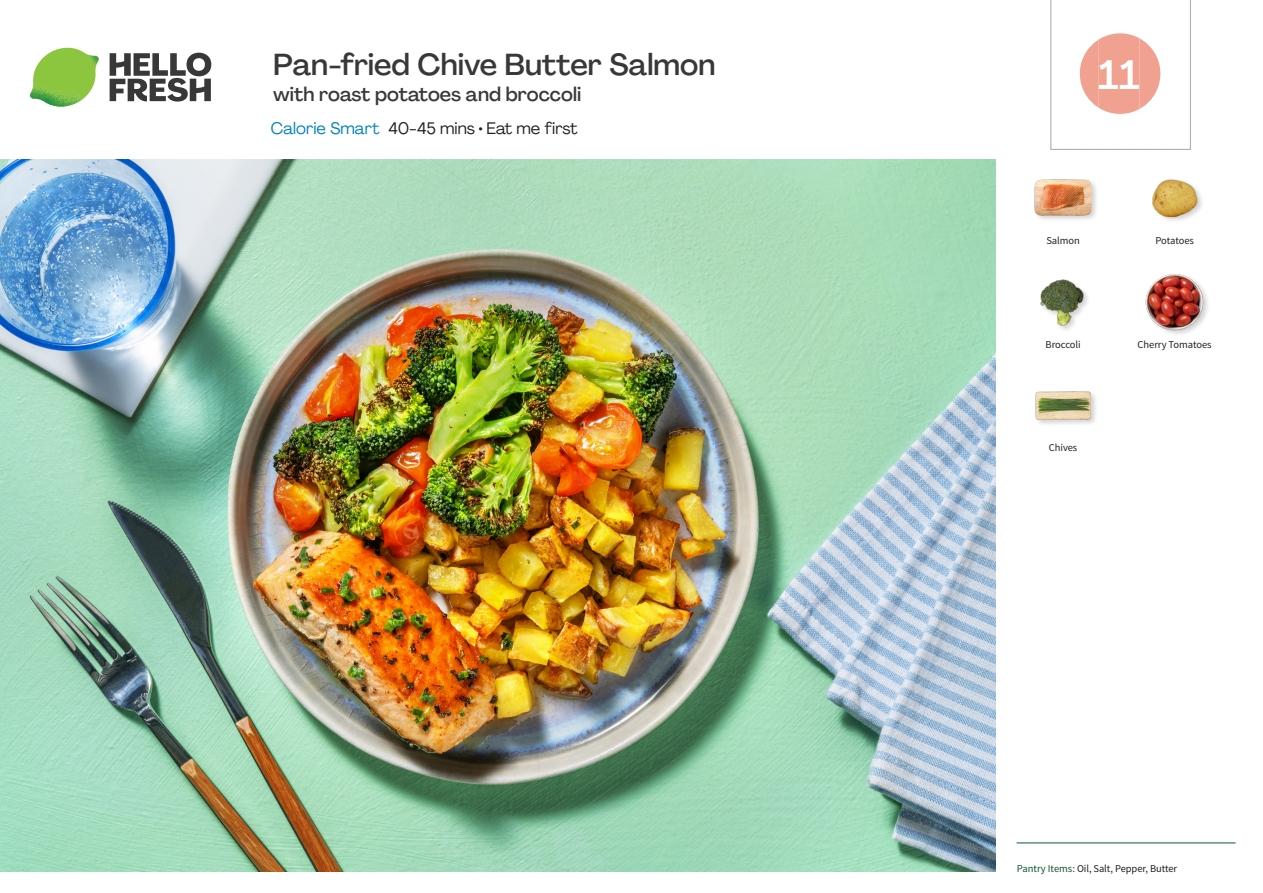
<style>
.page{position:relative;width:1263px;height:893px;background:#fff}
.page>*{position:absolute;margin:0;border:0;box-sizing:border-box;transform-origin:0 0}
._24_Recipe_Nr_Bag{font:500 40.5px "Agrandir";color:#fff}
._15_Titel_UK{font:500 30px "Agrandir";color:#383839}
._15_Titel_UK-2{font:500 19.5px "Agrandir";color:#383839}
._02_Box_Type{font:16.5px "Agrandir";color:#231f20}
._18_FRONT_ingredient{font:10.5px "Source Sans Pro";letter-spacing:-.005em;color:#231f20}
.t1{font:10.5px "Source Sans Variable";letter-spacing:-.005em;color:#231f20}
.s1{color:#0082bf}
.s2{font-family:"Source Sans Pro";color:#0e572c}
</style>
<div class="page">
<svg style="left:110px;top:53px;width:101px;height:49px"></svg>
<img style="left:30px;top:48px;width:69px;height:59px">
<img style="left:0;top:159px;width:995px;height:713px">
<hr style="left:1016px;top:843px;width:219px;height:1px;background:#0e572c">
<div style="left:1034px;top:178px;width:65px;height:45px;background:#231f20;opacity:.2"></div>
<img style="left:1034px;top:178px;width:58px;height:45px">
<img style="left:1152px;top:179px;width:50px;height:42px">
<div style="left:1145px;top:273px;width:65px;height:64px;background:#231f20;opacity:.2"></div>
<img style="left:1146px;top:273px;width:57px;height:58px">
<img style="left:1040px;top:279px;width:48px;height:51px">
<div style="left:1035px;top:390px;width:63px;height:37px;background:#231f20;opacity:.2"></div>
<img style="left:1035px;top:390px;width:57px;height:37px">
<svg style="left:1050px;top:0;width:141px;height:150px"></svg>
<p class="_15_Titel_UK" style="left:273px;top:46px;width:444px">Pan-fried Chive Butter Salmon</p>
<p class="_15_Titel_UK-2" style="left:273px;top:82px;width:309px">with roast potatoes and broccoli</p>
<p class="_02_Box_Type" style="left:271px;top:118px;width:308px"><span class="s1">Calorie Smart</span> 40-45 mins • Eat me first</p>
<p class="_24_Recipe_Nr_Bag" style="left:1098px;top:50px;width:43px">11</p>
<p class="_18_FRONT_ingredient" style="left:1046px;top:234px;width:35px">Salmon</p>
<p class="_18_FRONT_ingredient" style="left:1155px;top:234px;width:40px">Potatoes</p>
<p class="_18_FRONT_ingredient" style="left:1045px;top:338px;width:37px">Broccoli</p>
<p class="_18_FRONT_ingredient" style="left:1137px;top:338px;width:76px">Cherry Tomatoes</p>
<p class="_18_FRONT_ingredient" style="left:1049px;top:441px;width:30px">Chives</p>
<p class="t1" style="left:1017px;top:862px;width:162px"><span class="s2">Pantry Items:</span> Oil, Salt, Pepper, Butter</p>
</div>
